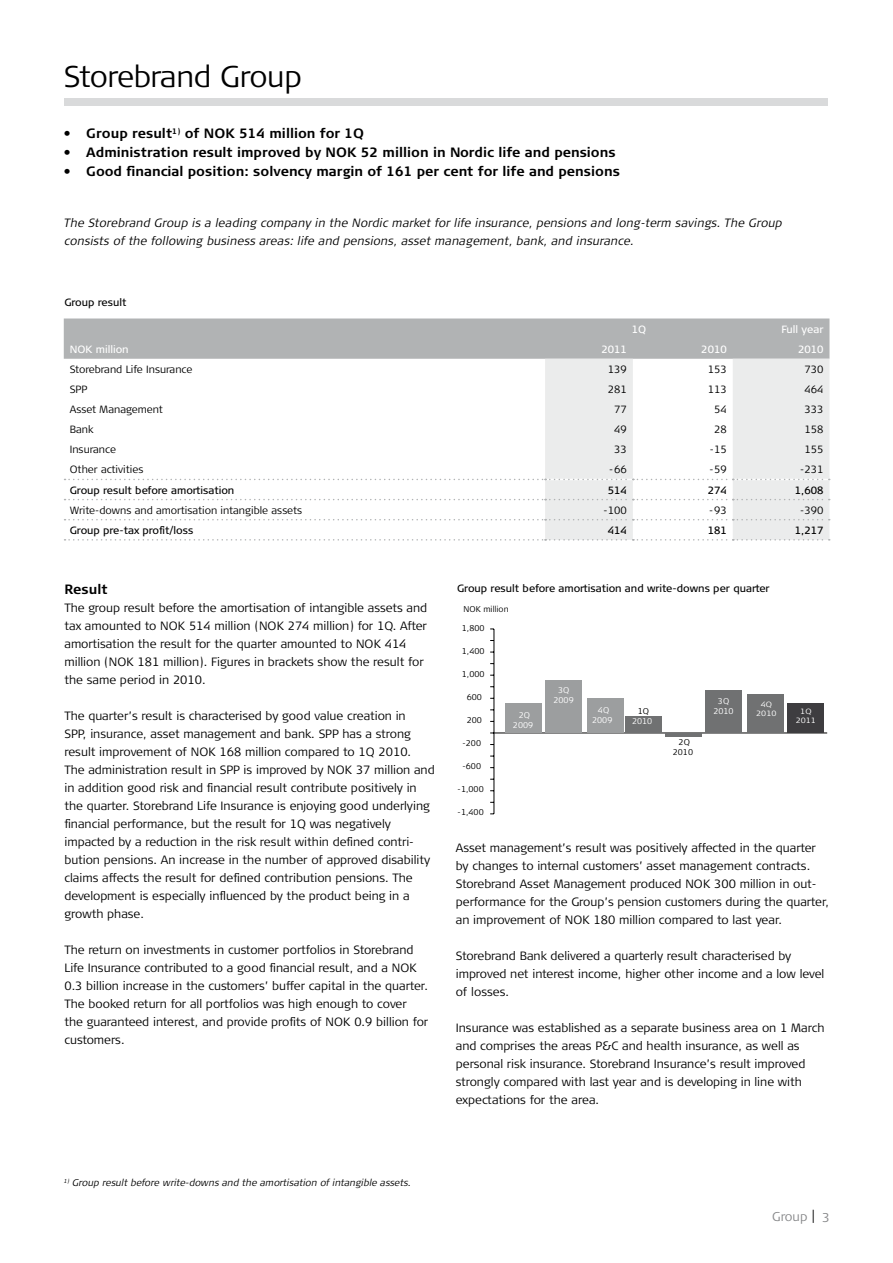
<style>
.page{position:relative;width:893px;height:1263px;background:#fff}
.page>*{position:absolute;margin:0;border:0;box-sizing:border-box;transform-origin:0 0}
.t1{font:300 30px "Signa Column";letter-spacing:-.02em;color:#000}
.t2{font:700 13.5px "Signa Column";color:#000}
.t3{font:300 12.75px "Signa Column";color:#87888a}
.t4{font:300 12px/18px "Signa Column";color:#000}
.t5{font:italic 300 12px/18px "Signa Column";letter-spacing:.01em;color:#000}
.t6{font:300 10.5px "Signa Column";color:#000}
.t7{font:10.5px "Signa Column";color:#000}
.t8{font:10.5px "Signa Column";color:#fff}
.t9{font:italic 300 9.75px "Signa Column";color:#000}
.t10{font:300 8.4px/10.1px "Signa Column";color:#000;text-align:center}
.t11{font:300 8.4px/10.1px "Signa Column";color:#fff;text-align:center}
.t12{font:300 7.65px/9.1px "Signa Column";color:#fff;text-align:center;scale:1.1 1}
.s1{font-size:15px;color:#000}
</style>
<div class="page">
<div style="left:65px;top:99px;width:763px;height:7px;background:#d9dadb"></div>
<hr style="left:494px;top:733px;width:333px;height:1px;background:#000">
<hr style="left:666px;top:733px;width:36px;height:3px;background:#707172">
<div style="left:626px;top:717px;width:36px;height:16px;background:#707172"></div>
<div style="left:588px;top:698px;width:36px;height:35px;background:#9c9e9f"></div>
<div style="left:546px;top:680px;width:36px;height:53px;background:#9c9e9f"></div>
<div style="left:506px;top:704px;width:36px;height:29px;background:#9c9e9f"></div>
<hr style="left:494px;top:629px;width:1px;height:185px;background:#000">
<div style="left:705px;top:690px;width:36px;height:43px;background:#707172"></div>
<div style="left:747px;top:694px;width:36px;height:39px;background:#707172"></div>
<div style="left:788px;top:703px;width:36px;height:30px;background:#3e3d40"></div>
<div style="left:64px;top:318px;width:765px;height:41px;background:#b1b3b4"></div>
<svg style="left:545px;top:359px;width:284px;height:180px;fill:#ebecec"></svg>
<svg style="left:65px;top:519px;width:765px;height:1px"></svg>
<svg style="left:65px;top:539px;width:765px;height:2px"></svg>
<svg style="left:65px;top:479px;width:765px;height:1px"></svg>
<svg style="left:65px;top:499px;width:765px;height:1px"></svg>
<h1 class="t1" style="left:64px;top:60px;width:240px">Storebrand Group</h1>
<p class="t2" style="left:64px;top:125px;width:302px">• Group result<sup>1)</sup> of NOK 514 million for 1Q</p>
<p class="t2" style="left:64px;top:144px;width:553px">• Administration result improved by NOK 52 million in Nordic life and pensions</p>
<p class="t2" style="left:64px;top:163px;width:558px">• Good financial position: solvency margin of 161 per cent for life and pensions</p>
<p class="t5" style="left:65px;top:214px;width:719px">The Storebrand Group is a leading company in the Nordic market for life insurance, pensions and long-term savings. The Group consists of the following business areas: life and pensions, asset management, bank, and insurance.</p>
<p class="t7" style="left:64px;top:296px;width:64px">Group result</p>
<p class="t8" style="left:632px;top:323px;width:16px">1Q</p>
<p class="t8" style="left:781px;top:323px;width:44px">Full year</p>
<p class="t8" style="left:70px;top:343px;width:60px">NOK million</p>
<p class="t8" style="left:601px;top:343px;width:27px">2011</p>
<p class="t8" style="left:701px;top:343px;width:27px">2010</p>
<p class="t8" style="left:798px;top:343px;width:27px">2010</p>
<p class="t6" style="left:70px;top:363px;width:124px">Storebrand Life Insurance</p>
<p class="t6" style="left:608px;top:363px;width:21px">139</p>
<p class="t6" style="left:708px;top:363px;width:21px">153</p>
<p class="t6" style="left:804px;top:363px;width:21px">730</p>
<p class="t6" style="left:70px;top:383px;width:19px">SPP</p>
<p class="t6" style="left:608px;top:383px;width:21px">281</p>
<p class="t6" style="left:708px;top:383px;width:21px">113</p>
<p class="t6" style="left:804px;top:383px;width:21px">464</p>
<p class="t6" style="left:70px;top:403px;width:95px">Asset Management</p>
<p class="t6" style="left:614px;top:403px;width:14px">77</p>
<p class="t6" style="left:714px;top:403px;width:14px">54</p>
<p class="t6" style="left:804px;top:403px;width:21px">333</p>
<p class="t6" style="left:70px;top:424px;width:25px">Bank</p>
<p class="t6" style="left:614px;top:424px;width:14px">49</p>
<p class="t6" style="left:714px;top:424px;width:14px">28</p>
<p class="t6" style="left:804px;top:424px;width:21px">158</p>
<p class="t6" style="left:70px;top:444px;width:48px">Insurance</p>
<p class="t6" style="left:614px;top:444px;width:14px">33</p>
<p class="t6" style="left:710px;top:444px;width:18px">-15</p>
<p class="t6" style="left:804px;top:444px;width:21px">155</p>
<p class="t6" style="left:70px;top:464px;width:75px">Other activities</p>
<p class="t6" style="left:609px;top:464px;width:19px">-66</p>
<p class="t6" style="left:709px;top:464px;width:19px">-59</p>
<p class="t6" style="left:800px;top:464px;width:25px">-231</p>
<p class="t7" style="left:70px;top:484px;width:166px">Group result before amortisation</p>
<p class="t7" style="left:608px;top:484px;width:21px">514</p>
<p class="t7" style="left:708px;top:484px;width:21px">274</p>
<p class="t7" style="left:795px;top:484px;width:30px">1,608</p>
<p class="t6" style="left:70px;top:504px;width:234px">Write-downs and amortisation intangible assets</p>
<p class="t6" style="left:603px;top:504px;width:25px">-100</p>
<p class="t6" style="left:709px;top:504px;width:19px">-93</p>
<p class="t6" style="left:800px;top:504px;width:25px">-390</p>
<p class="t7" style="left:70px;top:524px;width:125px">Group pre-tax profit/loss</p>
<p class="t7" style="left:608px;top:524px;width:21px">414</p>
<p class="t7" style="left:708px;top:524px;width:21px">181</p>
<p class="t7" style="left:795px;top:524px;width:30px">1,217</p>
<p class="t2" style="left:64px;top:581px;width:45px">Result</p>
<p class="t4" style="left:64px;top:599px;width:364px">The group result before the amortisation of intangible assets and tax amounted to NOK 514 million (NOK 274 million) for 1Q. After amortisation the result for the quarter amounted to NOK 414 million (NOK 181 million). Figures in brackets show the result for the same period in 2010.</p>
<p class="t4" style="left:64px;top:707px;width:372px">The quarter’s result is characterised by good value creation in<br>SPP, insurance, asset management and bank. SPP has a strong result improvement of NOK 168 million compared to 1Q 2010.<br>The administration result in SPP is improved by NOK 37 million and in addition good risk and financial result contribute positively in the quarter. Storebrand Life Insurance is enjoying good underlying financial performance, but the result for 1Q was negatively impacted by a reduction in the risk result within defined contri&shy;bution pensions. An increase in the number of approved disability claims affects the result for defined contribution pensions. The development is especially influenced by the product being in a growth phase.</p>
<p class="t4" style="left:64px;top:941px;width:365px">The return on investments in customer portfolios in Storebrand Life Insurance contributed to a good financial result, and a NOK 0.3 billion increase in the customers’ buffer capital in the quarter.<br>The booked return for all portfolios was high enough to cover the guaranteed interest, and provide profits of NOK 0.9 billion for customers.</p>
<p class="t7" style="left:457px;top:582px;width:314px">Group result before amortisation and write-downs per quarter</p>
<p class="t10" style="left:464px;top:604px;width:46px">NOK million</p>
<p class="t10" style="left:462px;top:623px;width:24px">1,800</p>
<p class="t10" style="left:462px;top:646px;width:24px">1,400</p>
<p class="t10" style="left:462px;top:669px;width:24px">1,000</p>
<p class="t10" style="left:467px;top:692px;width:17px">600</p>
<p class="t10" style="left:467px;top:715px;width:17px">200</p>
<p class="t10" style="left:462px;top:738px;width:20px">-200</p>
<p class="t10" style="left:462px;top:761px;width:20px">-600</p>
<p class="t10" style="left:458px;top:784px;width:28px">-1,000</p>
<p class="t10" style="left:458px;top:807px;width:28px">-1,400</p>
<p class="t11" style="left:513px;top:710px;width:22px">2Q<br>2009</p>
<p class="t11" style="left:553px;top:685px;width:22px">3Q<br>2009</p>
<p class="t11" style="left:592px;top:705px;width:22px">4Q<br>2009</p>
<p class="t10" style="left:638px;top:706px;width:13px">1Q</p>
<p class="t11" style="left:632px;top:716px;width:22px">2010</p>
<p class="t10" style="left:673px;top:737px;width:22px">2Q<br>2010</p>
<p class="t11" style="left:713px;top:696px;width:22px">3Q<br>2010</p>
<p class="t12" style="left:756px;top:699px;width:20px">4Q<br>2010</p>
<p class="t12" style="left:796px;top:706px;width:20px">1Q<br>2011</p>
<p class="t4" style="left:456px;top:839px;width:375px">Asset management’s result was positively affected in the quarter by changes to internal customers’ asset management contracts.<br>Storebrand Asset Management produced NOK 300 million in out&shy;performance for the Group’s pension customers during the quarter, an improvement of NOK 180 million compared to last year.</p>
<p class="t4" style="left:456px;top:947px;width:370px">Storebrand Bank delivered a quarterly result characterised by improved net interest income, higher other income and a low level of losses.</p>
<p class="t4" style="left:456px;top:1019px;width:370px">Insurance was established as a separate business area on 1 March and comprises the areas P&amp;C and health insurance, as well as personal risk insurance. Storebrand Insurance’s result improved strongly compared with last year and is developing in line with expectations for the area.</p>
<p class="t9" style="left:64px;top:1177px;width:349px"><sup>1)</sup> Group result before write-downs and the amortisation of intangible assets.</p>
<p class="t3" style="left:772px;top:1210px;width:45px">Group <span class="s1">|</span></p>
<p class="t3" style="left:822px;top:1210px;width:9px">3</p>
</div>
